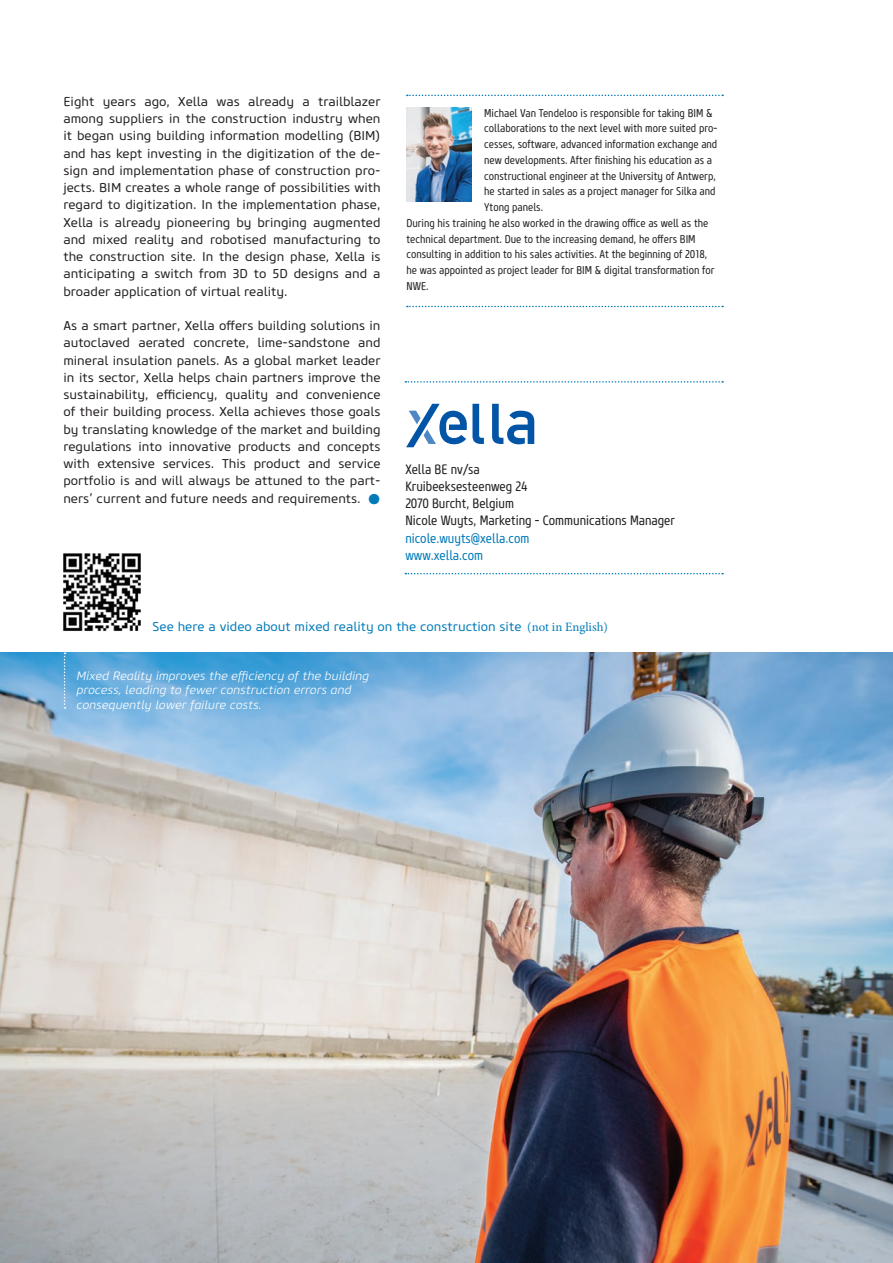
<style>
.page{position:relative;width:893px;height:1263px;background:#fff}
.page>*{position:absolute;margin:0;border:0;box-sizing:border-box;transform-origin:0 0}
.t1{font:13.5px/17.2px "Core Sans M47 Cn";color:#231f20}
.t2{font:13.5px/17.2px "Core Sans M47 Cn";color:#007ab8}
.t3{font:12.75px/17.2px "Core Sans M45";color:#231f20;text-align:justify}
.t4{font:12.75px "Core Sans M45";color:#007ab8}
.t5{font:italic 300 12px/14.4px "Core Sans M35";color:#fff}
.t6{font:11.25px "Core Sans M47 Cn";color:#231f20}
.s1{color:#007ab8}
.s2{font-family:"Minion Pro"}
</style>
<div class="page">
<img style="left:0;top:653px;width:893px;height:609px">
<svg style="left:405px;top:573px;width:318px;height:1px"></svg>
<svg style="left:405px;top:381px;width:318px;height:2px"></svg>
<img style="left:406px;top:107px;width:65px;height:94px">
<svg style="left:407px;top:95px;width:316px;height:1px"></svg>
<svg style="left:407px;top:306px;width:316px;height:1px"></svg>
<svg style="left:406px;top:404px;width:78px;height:43px"></svg>
<svg style="left:492px;top:404px;width:42px;height:40px"></svg>
<img style="left:63px;top:553px;width:78px;height:78px">
<svg style="left:64px;top:653px;width:2px;height:55px"></svg>
<p class="t3" style="left:63px;top:93px;width:319px">Eight years ago, Xella was already a trailblazer among suppliers in the construction industry when it began using building information modelling (BIM) and has kept investing in the digitization of the de&shy;sign and implementation phase of construction pro&shy;jects. BIM creates a whole range of possibilities with regard to digitization. In the implementation phase, Xella is already pioneering by bringing augmented and mixed reality and robotised manufacturing to the construction site. In the design phase, Xella is anticipating a switch from 3D to 5D designs and a broader application of virtual reality.</p>
<p class="t3" style="left:63px;top:317px;width:319px">As a smart partner, Xella offers building solutions in autoclaved aerated concrete, lime-sandstone and mineral insulation panels. As a global market leader in its sector, Xella helps chain partners improve the sustainability, efficiency, quality and convenience of their building process. Xella achieves those goals by translating knowledge of the market and building regulations into innovative products and concepts with extensive services. This product and service portfolio is and will always be attuned to the part&shy;ners’ current and future needs and requirements. <span class="s1">●</span></p>
<p class="t6" style="left:484px;top:106px;width:230px">Michael Van Tendeloo is responsible for taking BIM &amp;</p>
<p class="t6" style="left:484px;top:122px;width:234px">collaborations to the next level with more suited pro-</p>
<p class="t6" style="left:484px;top:137px;width:235px">cesses, software, advanced information exchange and</p>
<p class="t6" style="left:484px;top:153px;width:229px">new developments. After finishing his education as a</p>
<p class="t6" style="left:484px;top:169px;width:233px">constructional engineer at the University of Antwerp,</p>
<p class="t6" style="left:484px;top:185px;width:233px">he started in sales as a project manager for Silka and</p>
<p class="t6" style="left:484px;top:200px;width:60px">Ytong panels.</p>
<p class="t6" style="left:406px;top:216px;width:303px">During his training he also worked in the drawing office as well as the</p>
<p class="t6" style="left:406px;top:232px;width:291px">technical department. Due to the increasing demand, he offers BIM</p>
<p class="t6" style="left:406px;top:248px;width:302px">consulting in addition to his sales activities. At the beginning of 2018,</p>
<p class="t6" style="left:406px;top:263px;width:310px">he was appointed as project leader for BIM &amp; digital transformation for</p>
<p class="t6" style="left:406px;top:279px;width:24px">NWE.</p>
<p class="t1" style="left:405px;top:460px;width:271px">Xella BE nv/sa<br>Kruibeeksesteenweg 24<br>2070 Burcht, Belgium<br>Nicole Wuyts, Marketing - Communications Manager</p>
<p class="t2" style="left:405px;top:529px;width:126px">nicole.wuyts@xella.com www.xella.com</p>
<p class="t4" style="left:153px;top:618px;width:457px">See here a video about mixed reality on the construction site <span class="s2">(not in English)</span></p>
<p class="t5" style="left:77px;top:669px;width:294px">Mixed Reality improves the efficiency of the building process, leading to fewer construction errors and consequently lower failure costs.</p>
</div>
